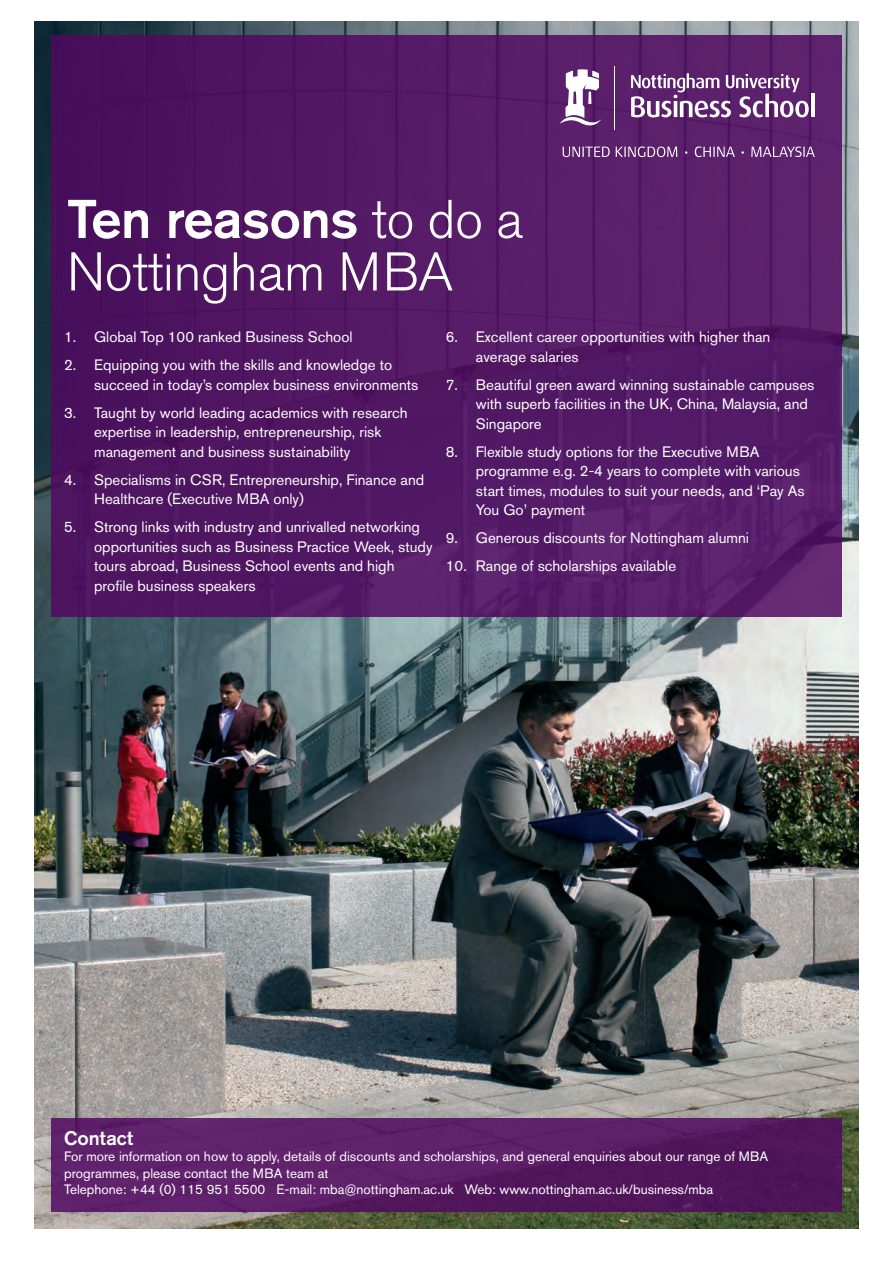
<style>
.page{position:relative;width:893px;height:1263px;background:#fff}
.page>*{position:absolute;margin:0;border:0;box-sizing:border-box;transform-origin:0 0}
.t1{font:300 54px/52.5px "Akzidenz Grotesk BE";letter-spacing:-.01em;color:#fff}
.t2{font:500 19.5px "Akzidenz Grotesk BE";color:#fff}
.t3{font:15px/19.5px "Akzidenz Grotesk BE";color:#fff}
.t4{font:13.5px/16.2px "Akzidenz Grotesk BE";color:#fff}
.s1{font-weight:500}
</style>
<div class="page">
<img style="left:34px;top:21px;width:825px;height:1208px">
<div style="left:51px;top:35px;width:791px;height:582px;background:#521965"></div>
<div style="left:51px;top:1118px;width:791px;height:93px;background:linear-gradient(to right,#632570,#4f1459)"></div>
<svg style="left:631px;top:73px;width:178px;height:44px"></svg>
<hr style="left:811px;top:94px;width:4px;height:23px;background:#fff">
<svg style="left:560px;top:69px;width:41px;height:56px"></svg>
<hr style="left:614px;top:67px;width:1px;height:63px;background:#fff">
<svg style="left:563px;top:146px;width:252px;height:11px"></svg>
<p class="t1" style="left:67px;top:194px;width:458px"><span class="s1">Ten reasons</span> to do a<br>Nottingham MBA</p>
<p class="t3" style="left:64px;top:327px;width:290px">1. Global Top 100 ranked Business School</p>
<p class="t3" style="left:94px;top:355px;width:326px;text-indent:-30px">2. Equipping you with the skills and knowledge to succeed in today’s complex business environments</p>
<p class="t3" style="left:94px;top:402px;width:315px;text-indent:-30px">3. Taught by world leading academics with research expertise in leadership, entrepreneurship, risk management and business sustainability</p>
<p class="t3" style="left:94px;top:469px;width:332px;text-indent:-30px">4. Specialisms in CSR, Entrepreneurship, Finance and<br>Healthcare (Executive MBA only)</p>
<p class="t3" style="left:94px;top:517px;width:340px;text-indent:-30px">5. Strong links with industry and unrivalled networking opportunities such as Business Practice Week, study tours abroad, Business School events and high profile business speakers</p>
<p class="t3" style="left:476px;top:327px;width:296px;text-indent:-30px">6. Excellent career opportunities with higher than average salaries</p>
<p class="t3" style="left:476px;top:374px;width:340px;text-indent:-30px">7. Beautiful green award winning sustainable campuses with superb facilities in the UK, China, Malaysia, and<br>Singapore</p>
<p class="t3" style="left:476px;top:441px;width:330px;text-indent:-30px">8. Flexible study options for the Executive MBA programme e.g. 2-4 years to complete with various start times, modules to suit your needs, and ‘Pay As You Go’ payment</p>
<p class="t3" style="left:446px;top:528px;width:305px">9. Generous discounts for Nottingham alumni</p>
<p class="t3" style="left:446px;top:556px;width:232px">10. Range of scholarships available</p>
<p class="t2" style="left:64px;top:1126px;width:71px">Contact</p>
<p class="t4" style="left:64px;top:1148px;width:706px">For more information on how to apply, details of discounts and scholarships, and general enquiries about our range of MBA programmes, please contact the MBA team at</p>
<p class="t4" style="left:64px;top:1181px;width:651px">Telephone: +44 (0) 115 951 5500 E-mail: mba@nottingham.ac.uk Web: www.nottingham.ac.uk/business/mba</p>
</div>
